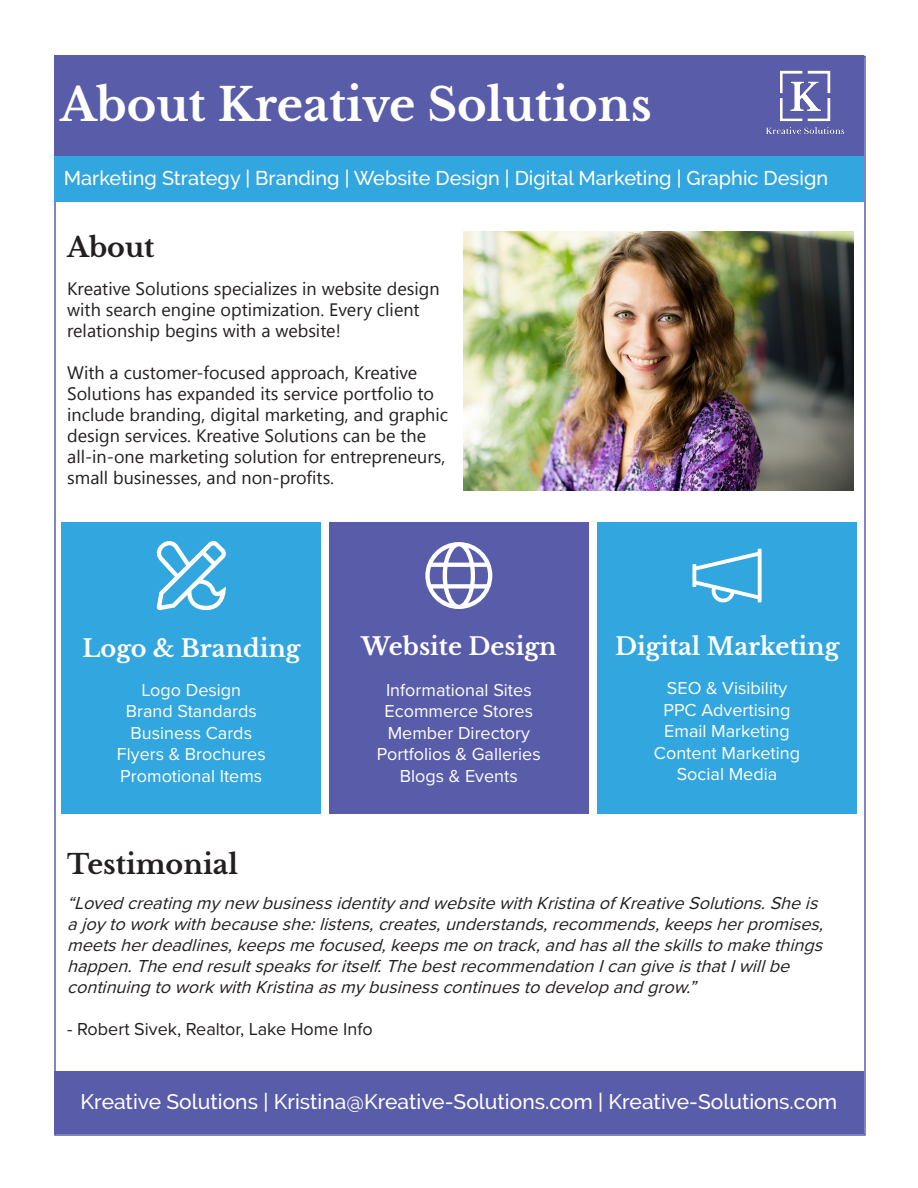
<style>
.page{position:relative;width:918px;height:1188px;background:#fff}
.page>*{position:absolute;margin:0;border:0;box-sizing:border-box;transform-origin:0 0}
.t1{font:700 45px "Libre Baskerville";color:#fff}
.t2{font:700 27px "Libre Baskerville";color:#231f20}
.t3{font:700 24px "Libre Baskerville";color:#fff}
.t4{font:500 21px "Raleway";color:#fff}
.t5{font:500 19.8px "Raleway";color:#fff}
.t6{font:italic 18px/21px "Proxima Nova";color:#231f20}
.t7{font:18px/21px "Leelawadee UI";color:#231f20}
.t8{font:18px "Proxima Nova";color:#fff}
.t9{font:18px "Proxima Nova";color:#231f20}
</style>
<div class="page">
<div style="left:54px;top:56px;width:812px;height:1080px;background:#fff;border:2px solid #585ca9"></div>
<div style="left:54px;top:102px;width:810px;height:100px;background:#32a6de"></div>
<div style="left:54px;top:56px;width:810px;height:100px;background:#585ca9"></div>
<div style="left:54px;top:1071px;width:810px;height:63px;background:#585ca9"></div>
<img style="left:766px;top:70px;width:79px;height:65px">
<div style="left:62px;top:522px;width:259px;height:292px;background:#32a6de"></div>
<div style="left:329px;top:522px;width:259px;height:292px;background:#585ca9"></div>
<div style="left:597px;top:522px;width:260px;height:292px;background:#32a6de"></div>
<img style="left:464px;top:231px;width:389px;height:259px">
<svg style="left:157px;top:541px;width:69px;height:69px"></svg>
<svg style="left:425px;top:542px;width:67px;height:67px"></svg>
<svg style="left:692px;top:549px;width:70px;height:53px"></svg>
<p class="t1" style="left:60px;top:78px;width:593px">About Kreative Solutions</p>
<p class="t5" style="left:64px;top:166px;width:766px">Marketing Strategy | Branding | Website Design | Digital Marketing | Graphic Design</p>
<p class="t2" style="left:67px;top:231px;width:89px">About</p>
<p class="t7" style="left:67px;top:277px;width:374px">Kreative Solutions specializes in website design with search engine optimization. Every client relationship begins with a website!</p>
<p class="t7" style="left:67px;top:361px;width:382px">With a customer-focused approach, Kreative Solutions has expanded its service portfolio to include branding, digital marketing, and graphic design services. Kreative Solutions can be the all-in-one marketing solution for entrepreneurs, small businesses, and non-profits.</p>
<p class="t3" style="left:82px;top:634px;width:220px">Logo &amp; Branding</p>
<p class="t3" style="left:361px;top:632px;width:197px">Website Design</p>
<p class="t3" style="left:615px;top:632px;width:226px">Digital Marketing</p>
<p class="t8" style="left:141px;top:676px;width:101px">Logo Design</p>
<p class="t8" style="left:126px;top:698px;width:133px">Brand Standards</p>
<p class="t8" style="left:131px;top:719px;width:123px">Business Cards</p>
<p class="t8" style="left:117px;top:741px;width:150px">Flyers &amp; Brochures</p>
<p class="t8" style="left:120px;top:763px;width:144px">Promotional Items</p>
<p class="t8" style="left:667px;top:675px;width:122px">SEO &amp; Visibility</p>
<p class="t8" style="left:664px;top:696px;width:129px">PPC Advertising</p>
<p class="t8" style="left:664px;top:718px;width:127px">Email Marketing</p>
<p class="t8" style="left:654px;top:739px;width:148px">Content Marketing</p>
<p class="t8" style="left:677px;top:761px;width:102px">Social Media</p>
<p class="t8" style="left:386px;top:676px;width:147px">Informational Sites</p>
<p class="t8" style="left:385px;top:698px;width:150px">Ecommerce Stores</p>
<p class="t8" style="left:388px;top:719px;width:144px">Member Directory</p>
<p class="t8" style="left:377px;top:741px;width:165px">Portfolios &amp; Galleries</p>
<p class="t8" style="left:400px;top:763px;width:119px">Blogs &amp; Events</p>
<p class="t2" style="left:67px;top:848px;width:172px">Testimonial</p>
<p class="t6" style="left:67px;top:892px;width:764px">“Lovedcreatingmynew businessidentityandwebsitewithKristinaofKreativeSolutions.Sheis ajoytoworkwithbecauseshe:listens,creates,understands,recommends,keepsherpromises, meetsherdeadlines,keepsmefocused,keepsmeontrack,andhasalltheskillstomakethings happen.Theendresultspeaksforitself.ThebestrecommendationIcangiveisthatIwillbe continuingtoworkwithKristinaasmybusinesscontinuestodevelopandgrow.”</p>
<p class="t9" style="left:67px;top:1015px;width:307px">- Robert Sivek, Realtor, Lake Home Info</p>
<p class="t4" style="left:81px;top:1090px;width:758px">Kreative Solutions | Kristina@Kreative-Solutions.com | Kreative-Solutions.com</p>
</div>
